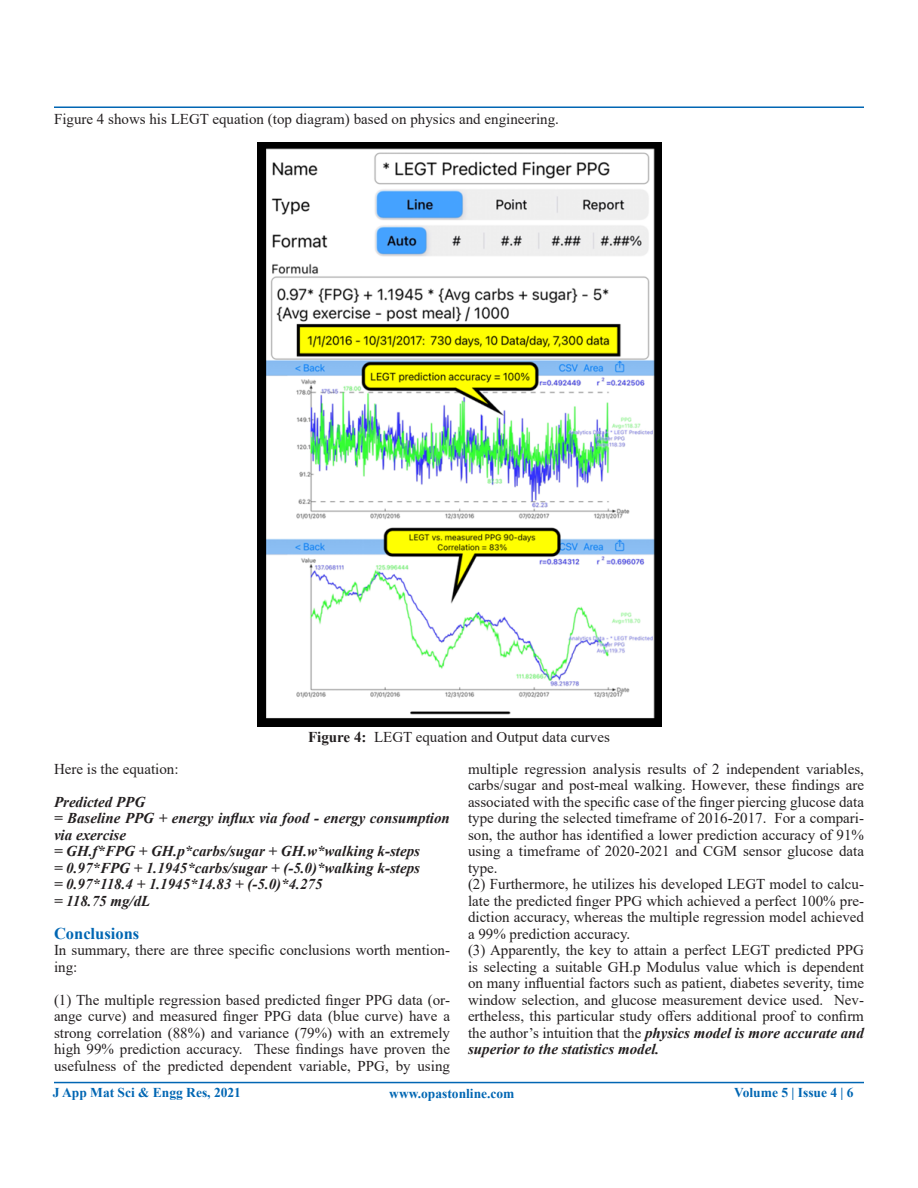
<style>
.page{position:relative;width:918px;height:1188px;background:#fff}
.page>*{position:absolute;margin:0;border:0;box-sizing:border-box;transform-origin:0 0}
.t1{font:700 16.5px "Times New Roman";color:#0166b3}
.t2{font:15px/16.5px "Times New Roman";color:#231f20}
.t3{font:italic 700 15px/16.5px "Times New Roman";color:#231f20}
.t4{font:700 13.5px "Times New Roman";color:#0166b3}
.s1{font-weight:700}
.s2{font-weight:700;font-style:italic}
</style>
<div class="page">
<hr style="left:54px;top:106px;width:810px;height:2px;background:#0166b3">
<hr style="left:54px;top:1082px;width:810px;height:1px;background:#0166b3">
<img style="left:257px;top:143px;width:404px;height:584px">
<p class="t2" style="left:54px;top:111px;width:507px">Figure 4 shows his LEGT equation (top diagram) based on physics and engineering.</p>
<p class="t2" style="left:308px;top:728px;width:303px"><span class="s1">Figure 4:</span> LEGT equation and Output data curves</p>
<p class="t2" style="left:54px;top:760px;width:126px">Here is the equation:</p>
<p class="t3" style="left:54px;top:793px;width:398px">Predicted PPG<br>= Baseline PPG + energy influx via food - energy consumption via exercise<br>= GH.f*FPG + GH.p*carbs/sugar + GH.w*walking k-steps<br>= 0.97*FPG + 1.1945*carbs/sugar + (-5.0)*walking k-steps<br>= 0.97*118.4 + 1.1945*14.83 + (-5.0)*4.275<br>= 118.75 mg/dL</p>
<p class="t1" style="left:54px;top:921px;width:87px">Conclusions</p>
<p class="t2" style="left:54px;top:941px;width:397px">In summary, there are three specific conclusions worth mention&shy;ing:</p>
<p class="t2" style="left:54px;top:991px;width:398px;text-align:justify">(1) The multiple regression based predicted finger PPG data (or&shy;ange curve) and measured finger PPG data (blue curve) have a strong correlation (88%) and variance (79%) with an extremely high 99% prediction accuracy. These findings have proven the usefulness of the predicted dependent variable, PPG, by using</p>
<p class="t2" style="left:468px;top:760px;width:398px">multiple regression analysis results of 2 independent variables, carbs/sugar and post-meal walking. However, these findings are associated with the specific case of the finger piercing glucose data type during the selected timeframe of 2016-2017. For a compari&shy;son, the author has identified a lower prediction accuracy of 91% using a timeframe of 2020-2021 and CGM sensor glucose data type.<br>(2) Furthermore, he utilizes his developed LEGT model to calcu&shy;late the predicted finger PPG which achieved a perfect 100% pre&shy;diction accuracy, whereas the multiple regression model achieved a 99% prediction accuracy.<br>(3) Apparently, the key to attain a perfect LEGT predicted PPG is selecting a suitable GH.p Modulus value which is dependent on many influential factors such as patient, diabetes severity, time window selection, and glucose measurement device used. Nev&shy;ertheless, this particular study offers additional proof to confirm the author’s intuition that the <span class="s2">physics model is more accurate and superior to the statistics model.</span></p>
<p class="t4" style="left:53px;top:1083px;width:190px">J App Mat Sci &amp; Engg Res, 2021</p>
<p class="t4" style="left:389px;top:1084px;width:127px">www.opastonline.com</p>
<p class="t4" style="left:734px;top:1083px;width:121px">Volume 5 | Issue 4 | 6</p>
</div>
